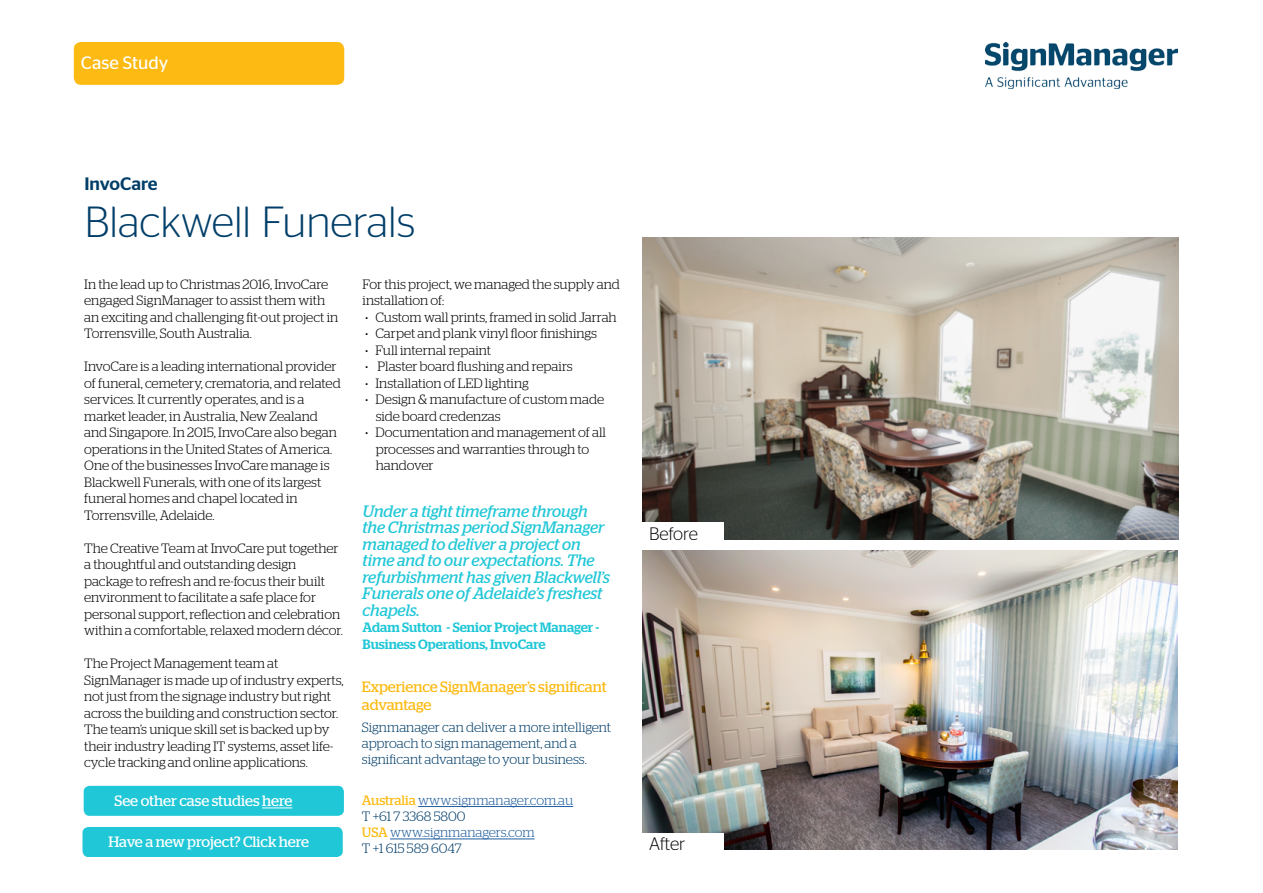
<style>
.page{position:relative;width:1263px;height:893px;background:#fff}
.page>*{position:absolute;margin:0;border:0;box-sizing:border-box;transform-origin:0 0}
.t1{font:300 43.5px "Stag Sans";color:#003e69}
.t2{font:300 18px "Stag Sans";color:#000}
.t3{font:18px "Stag Sans";color:#fff}
.t4{font:500 18px "Stag Sans";color:#003e69}
.t5{font:italic 16.5px/16.5px "Stag";color:#20c7d7}
.t6{font:15px "Stag";letter-spacing:-.005em;color:#fff}
.t7{font:15px/18px "Stag";color:#fcba12}
.t8{font:300 13.5px/16.5px "Stag";color:#000}
.t9{font:300 13.5px/16.2px "Stag";letter-spacing:-.005em;color:#003d69}
.t10{font:300 13.5px/16.2px "Stag";color:#215e9e}
.t11{font:500 13.5px/16.5px "Stag";color:#20c7d7}
.s1{font-family:"Lucida Sans";font-weight:400}
.s2{font-weight:400;color:#fcba12}
.s3{color:#003d69}
</style>
<div class="page">
<div style="left:74px;top:42px;width:270px;height:43px;background:#fcba12;border-radius:7px"></div>
<img style="left:986px;top:42px;width:191px;height:46px">
<div style="left:84px;top:786px;width:260px;height:30px;background:#20c7d7;border-radius:6px"></div>
<hr style="left:262px;top:808px;width:30px;height:1px;background:#fff">
<img style="left:642px;top:550px;width:535px;height:299px">
<div style="left:82px;top:827px;width:261px;height:30px;background:#20c7d7;border-radius:6px"></div>
<img style="left:642px;top:237px;width:537px;height:302px">
<div style="left:640px;top:523px;width:84px;height:19px;background:#fff"></div>
<div style="left:640px;top:833px;width:84px;height:20px;background:#fff"></div>
<hr style="left:418px;top:806px;width:155px;height:1px;background:#215e9e">
<hr style="left:390px;top:839px;width:145px;height:1px;background:#215e9e">
<h2 class="t3" style="left:81px;top:53px;width:89px">Case Study</h2>
<h2 class="t4" style="left:84px;top:173px;width:75px">InvoCare</h2>
<h1 class="t1" style="left:84px;top:198px;width:332px">Blackwell Funerals</h1>
<p class="t8" style="left:84px;top:276px;width:256px">In the lead up to Christmas 2016, InvoCare engaged SignManager to assist them with an exciting and challenging fit-out project in Torrensville, South Australia.</p>
<p class="t8" style="left:84px;top:358px;width:258px">InvoCare is a leading international provider of funeral, cemetery, crematoria, and related services. It currently operates, and is a market leader, in Australia, New Zealand and Singapore. In 2015, InvoCare also began operations in the United States of America.<br>One of the businesses InvoCare manage is Blackwell Funerals, with one of its largest funeral homes and chapel located in Torrensville, Adelaide.</p>
<p class="t8" style="left:84px;top:540px;width:260px">The Creative Team at InvoCare put together a thoughtful and outstanding design package to refresh and re-focus their built environment to facilitate a safe place for personal support, reflection and celebration within a comfortable, relaxed modern décor.</p>
<p class="t8" style="left:84px;top:655px;width:261px">The Project Management team at SignManager is made up of industry experts, not just from the signage industry but right across the building and construction sector.<br>The team’s unique skill set is backed up by their industry leading IT systems, asset life&shy;cycle tracking and online applications.</p>
<p class="t6" style="left:114px;top:792px;width:179px">See other case studies here</p>
<p class="t6" style="left:108px;top:833px;width:202px">Have a new project? Click here</p>
<p class="t8" style="left:363px;top:276px;width:259px">For this project, we managed the supply and installation of:</p>
<p class="t8" style="left:363px;top:309px;width:256px"><span class="s1">•</span> Custom wall prints, framed in solid Jarrah</p>
<p class="t8" style="left:363px;top:325px;width:236px"><span class="s1">•</span> Carpet and plank vinyl floor finishings</p>
<p class="t8" style="left:363px;top:342px;width:130px"><span class="s1">•</span> Full internal repaint</p>
<p class="t8" style="left:363px;top:358px;width:212px"><span class="s1">•</span> Plaster board flushing and repairs</p>
<p class="t8" style="left:363px;top:375px;width:168px"><span class="s1">•</span> Installation of LED lighting</p>
<p class="t8" style="left:376px;top:391px;width:230px;text-indent:-13px"><span class="s1">•</span> Design &amp; manufacture of custom made side board credenzas</p>
<p class="t8" style="left:376px;top:424px;width:232px;text-indent:-13px"><span class="s1">•</span> Documentation and management of all processes and warranties through to handover</p>
<p class="t5" style="left:363px;top:502px;width:249px">Under a tight timeframe through the Christmas period SignManager managed to deliver a project on time and to our expectations. The refurbishment has given Blackwell’s<br>Funerals one of Adelaide’s freshest chapels.</p>
<p class="t11" style="left:363px;top:619px;width:238px">Adam Sutton - Senior Project Manager -<br>Business Operations, InvoCare</p>
<p class="t7" style="left:362px;top:677px;width:246px">Experience SignManager’s significant advantage</p>
<p class="t9" style="left:362px;top:719px;width:251px">Signmanager can deliver a more intelligent approach to sign management, and a significant advantage to your business.</p>
<p class="t10" style="left:362px;top:792px;width:213px"><span class="s2">Australia</span> www.signmanager.com.au<br><span class="s3">T +61 7 3368 5800<br></span><span class="s2">USA</span> www.signmanagers.com<br><span class="s3">T +1 615 589 6047</span></p>
<h2 class="t2" style="left:649px;top:523px;width:50px">Before</h2>
<h2 class="t2" style="left:649px;top:834px;width:38px">After</h2>
</div>
